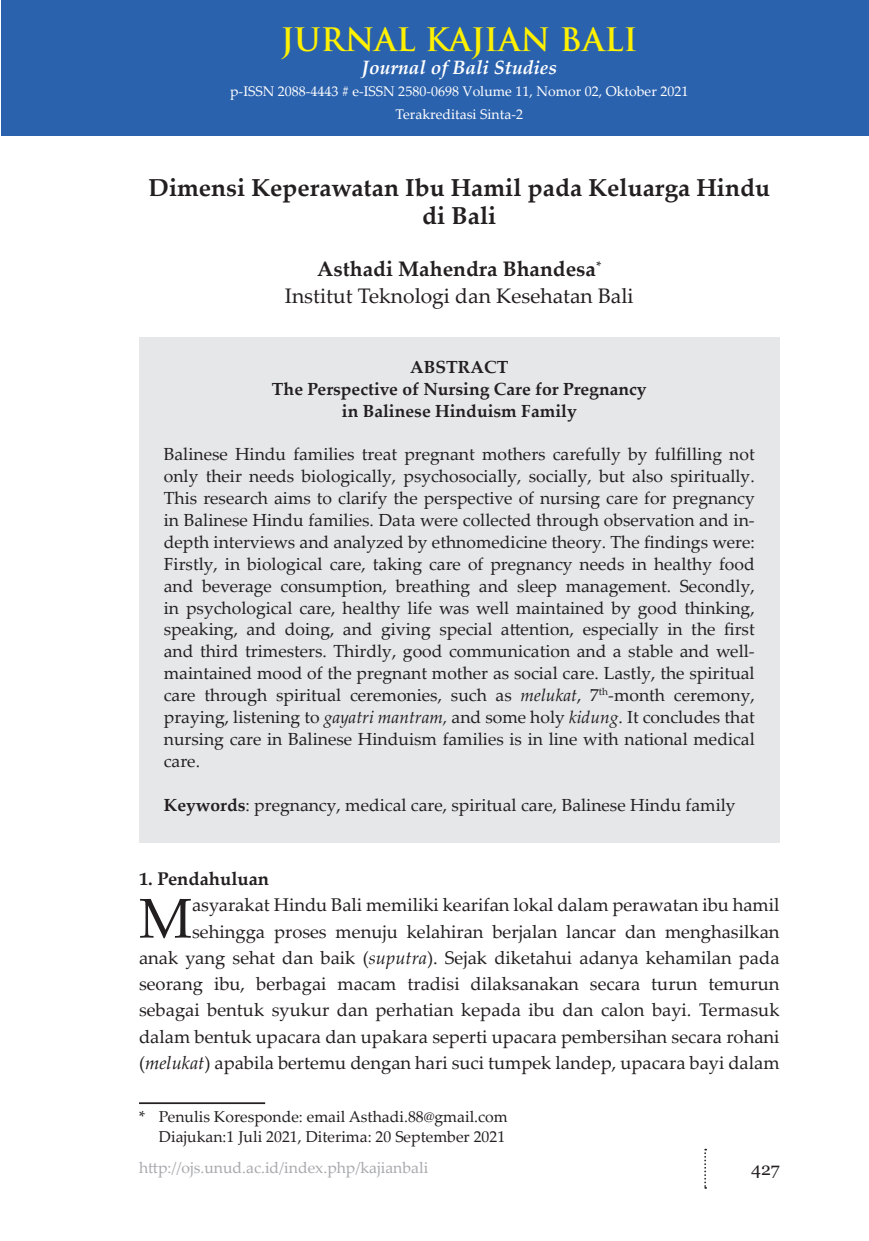
<style>
.page{position:relative;width:869px;height:1241px;background:#fff}
.page>*{position:absolute;margin:0;border:0;box-sizing:border-box;transform-origin:0 0}
.t1{font:56px "Palatino Linotype";color:#231f20}
.t2{font:700 31.5px "Trajan Pro";color:#fff101}
.t3{font:700 24.5px/28px "Palatino Linotype";color:#231f20;text-align:center}
.t4{font:21px/26.2px "Palatino Linotype";color:#231f20;text-align:center}
.t5{font:italic 700 19.25px "Palatino Linotype";color:#fff}
.t6{font:18.38px/26.2px "Palatino Linotype";color:#231f20;text-align:right}
.t7{font:700 18.38px "Palatino Linotype";color:#231f20}
.t8{font:17.5px/21.9px "Palatino Linotype";color:#231f20;text-align:justify}
.t9{font:700 17.5px/21.9px "Palatino Linotype";color:#231f20;text-align:center}
.t10{font:17.5px "Georgia";color:#231f20}
.t11{font:15.75px/19.2px "Palatino Linotype";color:#231f20;text-align:right}
.t12{font:15.75px "Palatino Linotype";color:#a8a9ad}
.t13{font:14px/22.8px "Palatino Linotype";color:#fff;text-align:center}
.s1{font-weight:700}
.s2{font-style:italic}
</style>
<div class="page">
<svg style="left:704px;top:1149px;width:1px;height:39px"></svg>
<div style="left:1px;top:0;width:867px;height:136px;background:#2b62ae"></div>
<div style="left:139px;top:337px;width:640px;height:505px;background:#e6e7e9"></div>
<hr style="left:139px;top:1102px;width:126px;height:1px;background:#231f20">
<h2 class="t2" style="left:281px;top:20px;width:358px">JURNAL KAJIAN BALI</h2>
<p class="t5" style="left:361px;top:53px;width:197px">Journal of Bali Studies</p>
<p class="t13" style="left:230px;top:80px;width:459px">p-ISSN 2088-4443 # e-ISSN 2580-0698 Volume 11, Nomor 02, Oktober 2021<br>Terakreditasi Sinta-2</p>
<h3 class="t3" style="left:148px;top:173px;width:622px">Dimensi Keperawatan Ibu Hamil pada Keluarga Hindu di Bali</h3>
<p class="t4" style="left:285px;top:255px;width:350px"><span class="s1">Asthadi Mahendra Bhandesa</span><sup>*<br></sup>Institut Teknologi dan Kesehatan Bali</p>
<p class="t9" style="left:272px;top:355px;width:376px">ABSTRACT<br>The Perspective of Nursing Care for Pregnancy in Balinese Hinduism Family</p>
<p class="t8" style="left:164px;top:442px;width:592px">Balinese Hindu families treat pregnant mothers carefully by fulfilling not only their needs biologically, psychosocially, socially, but also spiritually.<br>This research aims to clarify the perspective of nursing care for pregnancy in Balinese Hindu families. Data were collected through observation and in&shy;depth interviews and analyzed by ethnomedicine theory. The findings were:<br>Firstly, in biological care, taking care of pregnancy needs in healthy food and beverage consumption, breathing and sleep management. Secondly, in psychological care, healthy life was well maintained by good thinking, speaking, and doing, and giving special attention, especially in the first and third trimesters. Thirdly, good communication and a stable and well&shy;maintained mood of the pregnant mother as social care. Lastly, the spiritual care through spiritual ceremonies, such as <span class="s2">melukat</span>, 7<sup>th</sup>-month ceremony, praying, listening to <span class="s2">gayatri mantram,</span> and some holy <span class="s2">kidung</span>. It concludes that nursing care in Balinese Hinduism families is in line with national medical care.</p>
<p class="t8" style="left:164px;top:792px;width:573px"><span class="s1">Keywords</span>: pregnancy, medical care, spiritual care, Balinese Hindu family</p>
<p class="t7" style="left:139px;top:865px;width:132px">1. Pendahuluan</p>
<h1 class="t1" style="left:139px;top:878px;width:55px">M</h1>
<p class="t6" style="left:139px;top:891px;width:641px">asyarakat Hindu Bali memiliki kearifan lokal dalam perawatan ibu hamil sehingga proses menuju kelahiran berjalan lancar dan menghasilkan<br>anak yang sehat dan baik (<span class="s2">suputra</span>). Sejak diketahui adanya kehamilan pada seorang ibu, berbagai macam tradisi dilaksanakan secara turun temurun sebagai bentuk syukur dan perhatian kepada ibu dan calon bayi. Termasuk dalam bentuk upacara dan upakara seperti upacara pembersihan secara rohani (<span class="s2">melukat</span>) apabila bertemu dengan hari suci tumpek landep, upacara bayi dalam</p>
<p class="t11" style="left:139px;top:1106px;width:370px">* Penulis Koresponde: email Asthadi.88@gmail.com<br>Diajukan:1 Juli 2021, Diterima: 20 September 2021</p>
<p class="t12" style="left:139px;top:1156px;width:290px">http://ojs.unud.ac.id/index.php/kajianbali</p>
<p class="t10" style="left:750px;top:1157px;width:30px">427</p>
</div>
